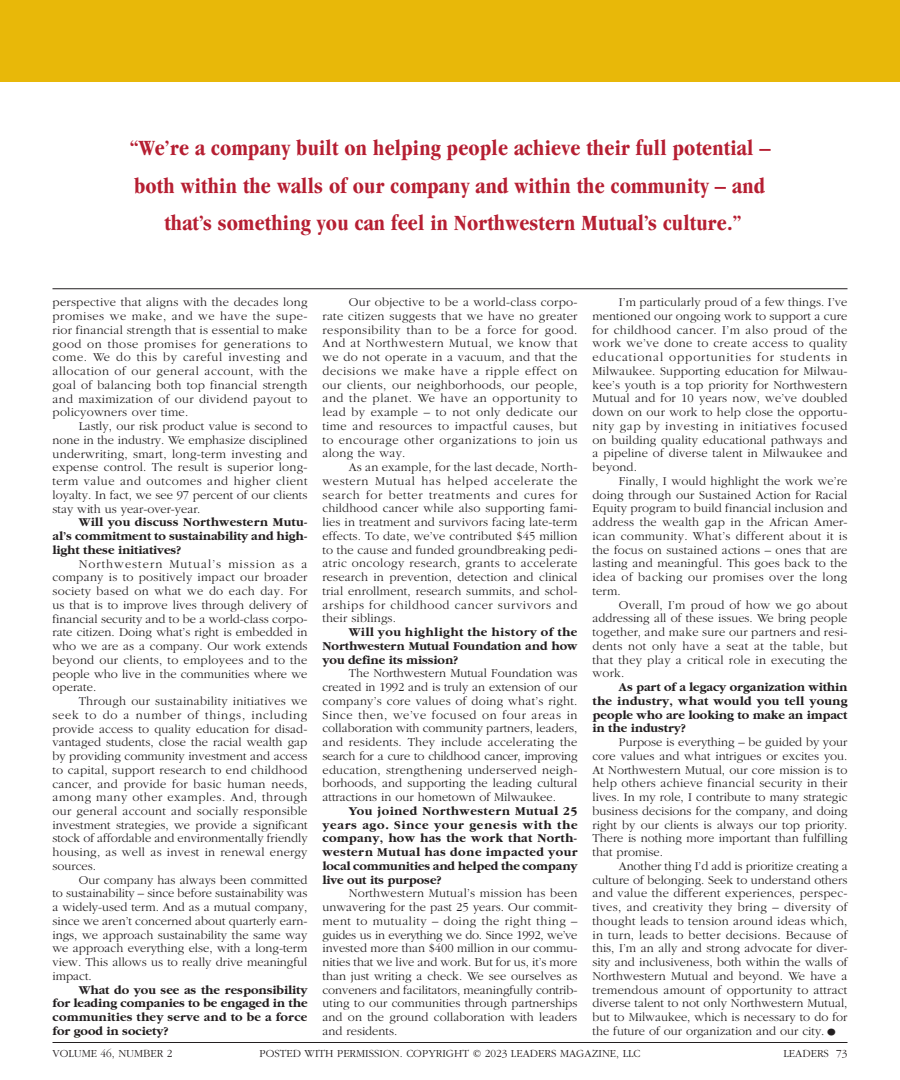
<style>
.page{position:relative;width:900px;height:1080px;background:#fff}
.page>*{position:absolute;margin:0;border:0;box-sizing:border-box;transform-origin:0 0}
.t1{font:700 condensed 22.5px/37.5px "Garamond";letter-spacing:.01em;color:#b61f32;text-align:center}
.t2{font:300 12.5px/13.8px "Garamond";letter-spacing:.005em;color:#231f20;text-align:justify}
.t3{font:700 12.5px/13.8px "Garamond";color:#231f20;text-align:justify}
.t4{font:300 11.25px "Garamond";color:#231f20}
.s1{font-size:22.5px}
</style>
<div class="page">
<div style="left:0;top:0;width:900px;height:81px;background:#e8b809"></div>
<hr style="left:52px;top:288px;width:796px;height:1px;background:#231f20">
<hr style="left:52px;top:1042px;width:796px;height:1px;background:#231f20">
<h1 class="t1" style="left:130px;top:129px;width:642px">“We’re a company built on helping people achieve their full potential – both within the walls of our company and within the community – and that’s something you can feel in Northwestern Mutual’s culture.”</h1>
<p class="t2" style="left:52px;top:296px;width:257px">perspective that aligns with the decades long promises we make, and we have the supe&shy;rior financial strength that is essential to make good on those promises for generations to come. We do this by careful investing and allocation of our general account, with the goal of balancing both top financial strength and maximization of our dividend payout to policyowners over time.</p>
<p class="t2" style="left:52px;top:419px;width:257px;text-indent:26px">Lastly, our risk product value is second to none in the industry. We emphasize disciplined underwriting, smart, long-term investing and expense control. The result is superior long&shy;term value and outcomes and higher client loyalty. In fact, we see 97 percent of our clients stay with us year-over-year.</p>
<p class="t3" style="left:52px;top:516px;width:257px;text-indent:26px">Will you discuss Northwestern Mutu&shy;al’s commitment to sustainability and high&shy;light these initiatives?</p>
<p class="t2" style="left:52px;top:557px;width:257px;text-indent:26px">Northwestern Mutual’s mission as a company is to positively impact our broader society based on what we do each day. For us that is to improve lives through delivery of financial security and to be a world-class corpo&shy;rate citizen. Doing what’s right is embedded in who we are as a company. Our work extends beyond our clients, to employees and to the people who live in the communities where we operate.</p>
<p class="t2" style="left:52px;top:694px;width:257px;text-indent:26px">Through our sustainability initiatives we seek to do a number of things, including provide access to quality education for disad&shy;vantaged students, close the racial wealth gap by providing community investment and access to capital, support research to end childhood cancer, and provide for basic human needs, among many other examples. And, through our general account and socially responsible investment strategies, we provide a significant stock of affordable and environmentally friendly housing, as well as invest in renewal energy sources.</p>
<p class="t2" style="left:52px;top:873px;width:257px;text-indent:26px">Our company has always been committed to sustainability – since before sustainability was a widely-used term. And as a mutual company, since we aren’t concerned about quarterly earn&shy;ings, we approach sustainability the same way we approach everything else, with a long-term view. This allows us to really drive meaningful impact.</p>
<p class="t3" style="left:52px;top:983px;width:257px;text-indent:26px">What do you see as the responsibility for leading companies to be engaged in the communities they serve and to be a force for good in society?</p>
<p class="t2" style="left:322px;top:296px;width:257px;text-indent:26px">Our objective to be a world-class corpo&shy;rate citizen suggests that we have no greater responsibility than to be a force for good.<br>And at Northwestern Mutual, we know that we do not operate in a vacuum, and that the decisions we make have a ripple effect on our clients, our neighborhoods, our people, and the planet. We have an opportunity to lead by example – to not only dedicate our time and resources to impactful causes, but to encourage other organizations to join us along the way.</p>
<p class="t2" style="left:322px;top:461px;width:257px;text-indent:26px">As an example, for the last decade, North&shy;western Mutual has helped accelerate the search for better treatments and cures for childhood cancer while also supporting fami&shy;lies in treatment and survivors facing late-term effects. To date, we’ve contributed $45 million to the cause and funded groundbreaking pedi&shy;atric oncology research, grants to accelerate research in prevention, detection and clinical trial enrollment, research summits, and schol&shy;arships for childhood cancer survivors and their siblings.</p>
<p class="t3" style="left:322px;top:626px;width:256px;text-indent:26px">Will you highlight the history of the Northwestern Mutual Foundation and how you define its mission?</p>
<p class="t2" style="left:322px;top:667px;width:257px;text-indent:26px">The Northwestern Mutual Foundation was created in 1992 and is truly an extension of our company’s core values of doing what’s right.<br>Since then, we’ve focused on four areas in collaboration with community partners, leaders, and residents. They include accelerating the search for a cure to childhood cancer, improving education, strengthening underserved neigh&shy;borhoods, and supporting the leading cultural attractions in our hometown of Milwaukee.</p>
<p class="t3" style="left:322px;top:804px;width:257px;text-indent:26px">You joined Northwestern Mutual 25 years ago. Since your genesis with the company, how has the work that North&shy;western Mutual has done impacted your local communities and helped the company live out its purpose?</p>
<p class="t2" style="left:322px;top:887px;width:257px;text-indent:26px">Northwestern Mutual’s mission has been unwavering for the past 25 years. Our commit&shy;ment to mutuality – doing the right thing – guides us in everything we do. Since 1992, we’ve invested more than $400 million in our commu&shy;nities that we live and work. But for us, it’s more than just writing a check. We see ourselves as conveners and facilitators, meaningfully contrib&shy;uting to our communities through partnerships and on the ground collaboration with leaders and residents.</p>
<p class="t2" style="left:593px;top:296px;width:257px;text-indent:26px">I’m particularly proud of a few things. I’ve mentioned our ongoing work to support a cure for childhood cancer. I’m also proud of the work we’ve done to create access to quality educational opportunities for students in Milwaukee. Supporting education for Milwau&shy;kee’s youth is a top priority for Northwestern Mutual and for 10 years now, we’ve doubled down on our work to help close the opportu&shy;nity gap by investing in initiatives focused on building quality educational pathways and a pipeline of diverse talent in Milwaukee and beyond.</p>
<p class="t2" style="left:593px;top:474px;width:257px;text-indent:26px">Finally, I would highlight the work we’re doing through our Sustained Action for Racial Equity program to build financial inclusion and address the wealth gap in the African Amer&shy;ican community. What’s different about it is the focus on sustained actions – ones that are lasting and meaningful. This goes back to the idea of backing our promises over the long term.</p>
<p class="t2" style="left:593px;top:598px;width:257px;text-indent:26px">Overall, I’m proud of how we go about addressing all of these issues. We bring people together, and make sure our partners and resi&shy;dents not only have a seat at the table, but that they play a critical role in executing the work.</p>
<p class="t3" style="left:593px;top:681px;width:257px;text-indent:26px">As part of a legacy organization within the industry, what would you tell young people who are looking to make an impact in the industry?</p>
<p class="t2" style="left:593px;top:736px;width:257px;text-indent:26px">Purpose is everything – be guided by your core values and what intrigues or excites you.<br>At Northwestern Mutual, our core mission is to help others achieve financial security in their lives. In my role, I contribute to many strategic business decisions for the company, and doing right by our clients is always our top priority.<br>There is nothing more important than fulfilling that promise.</p>
<p class="t2" style="left:593px;top:859px;width:257px;text-indent:26px">Another thing I’d add is prioritize creating a culture of belonging. Seek to understand others and value the different experiences, perspec&shy;tives, and creativity they bring – diversity of thought leads to tension around ideas which, in turn, leads to better decisions. Because of this, I’m an ally and strong advocate for diver&shy;sity and inclusiveness, both within the walls of Northwestern Mutual and beyond. We have a tremendous amount of opportunity to attract diverse talent to not only Northwestern Mutual, but to Milwaukee, which is necessary to do for the future of our organization and our city.<span class="s1">•</span></p>
<p class="t4" style="left:52px;top:1048px;width:121px">VOLUME 46, NUMBER 2</p>
<p class="t4" style="left:259px;top:1048px;width:383px">POSTED WITH PERMISSION. COPYRIGHT © 2023 LEADERS MAGAZINE, LLC</p>
<p class="t4" style="left:784px;top:1048px;width:65px">LEADERS 73</p>
</div>
